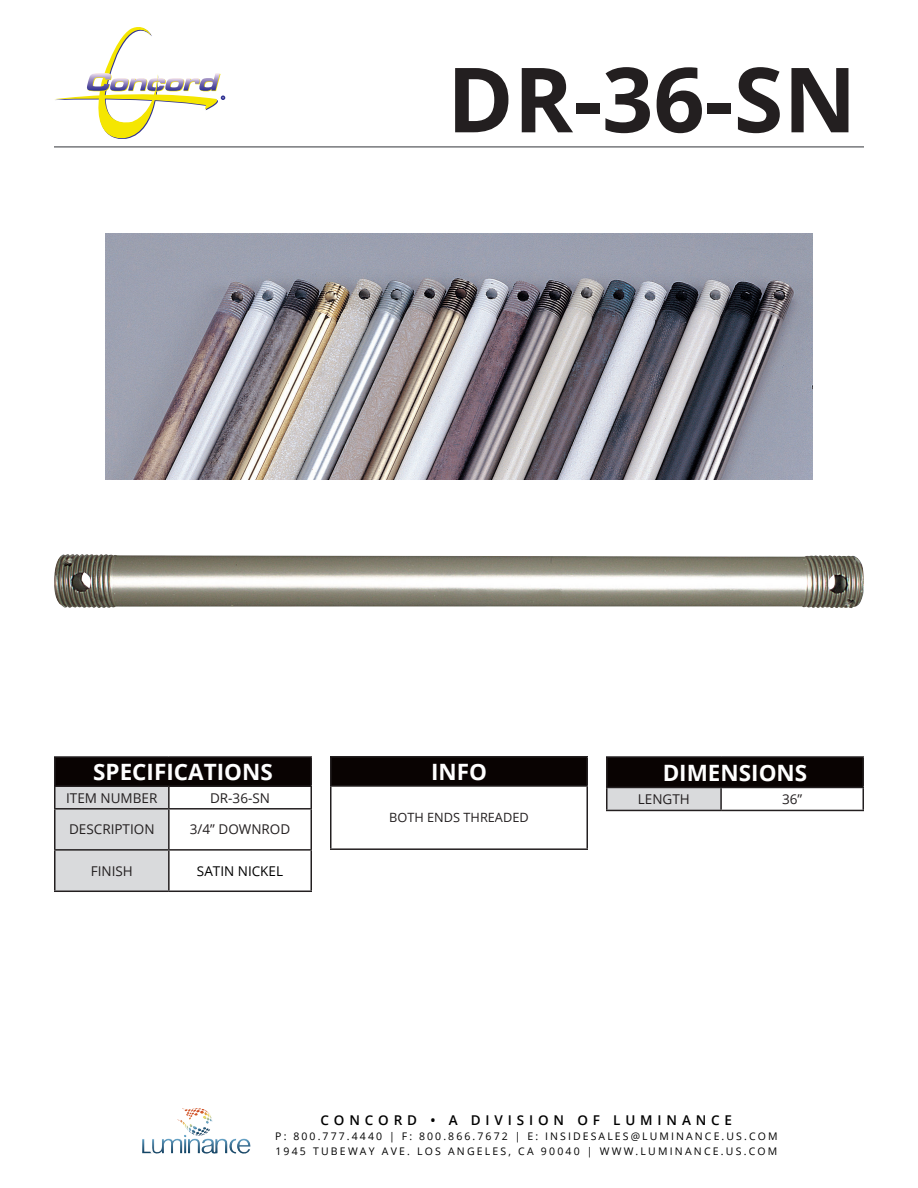
<style>
.page{position:relative;width:918px;height:1188px;background:#fff}
.page>*{position:absolute;margin:0;border:0;box-sizing:border-box;transform-origin:0 0}
.t1{font:700 90px "Open Sans";color:#231f20}
.t2{font:700 22.5px "Open Sans";color:#fff}
.t3{font:13.5px "Open Sans";color:#231f20}
.t4{font:600 13.5px "Open Sans";letter-spacing:.36em;color:#000}
.t5{font:13.5px "Open Sans";color:#000}
.t6{font:12.75px "Open Sans";color:#231f20}
.t7{font:10.5px/15px "Open Sans";letter-spacing:.21em;color:#000}
</style>
<div class="page">
<hr style="left:54px;top:146px;width:810px;height:2px;background:#76787b">
<svg style="left:54px;top:27px;width:171px;height:121px"></svg>
<img style="left:182px;top:1108px;width:29px;height:9px">
<div style="left:331px;top:757px;width:256px;height:29px;background:#090302"></div>
<hr style="left:330px;top:756px;width:258px;height:2px;background:#231f20">
<hr style="left:330px;top:758px;width:2px;height:27px;background:#231f20">
<hr style="left:586px;top:758px;width:2px;height:27px;background:#231f20">
<hr style="left:330px;top:785px;width:258px;height:2px;background:#231f20">
<hr style="left:330px;top:787px;width:2px;height:61px;background:#231f20">
<hr style="left:586px;top:787px;width:2px;height:61px;background:#231f20">
<hr style="left:330px;top:848px;width:258px;height:2px;background:#231f20">
<div style="left:607px;top:757px;width:256px;height:30px;background:#090302"></div>
<div style="left:607px;top:787px;width:114px;height:23px;background:#d9dadc"></div>
<hr style="left:606px;top:756px;width:115px;height:2px;background:#231f20">
<hr style="left:606px;top:758px;width:2px;height:29px;background:#231f20">
<hr style="left:721px;top:756px;width:143px;height:2px;background:#231f20">
<hr style="left:862px;top:758px;width:2px;height:29px;background:#231f20">
<hr style="left:606px;top:787px;width:115px;height:1px;background:#231f20">
<hr style="left:606px;top:788px;width:2px;height:22px;background:#231f20">
<hr style="left:721px;top:787px;width:143px;height:1px;background:#231f20">
<hr style="left:720px;top:788px;width:2px;height:22px;background:#231f20">
<hr style="left:862px;top:788px;width:2px;height:22px;background:#231f20">
<hr style="left:606px;top:810px;width:115px;height:1px;background:#231f20">
<hr style="left:721px;top:810px;width:143px;height:1px;background:#231f20">
<div style="left:55px;top:757px;width:256px;height:29px;background:#090302"></div>
<div style="left:56px;top:787px;width:112px;height:104px;background:#d9dadc"></div>
<hr style="left:54px;top:756px;width:115px;height:2px;background:#231f20">
<hr style="left:54px;top:758px;width:2px;height:27px;background:#231f20">
<hr style="left:169px;top:756px;width:143px;height:2px;background:#231f20">
<hr style="left:310px;top:758px;width:2px;height:27px;background:#231f20">
<hr style="left:54px;top:785px;width:115px;height:2px;background:#231f20">
<hr style="left:54px;top:787px;width:2px;height:21px;background:#231f20">
<hr style="left:169px;top:785px;width:143px;height:2px;background:#231f20">
<hr style="left:168px;top:787px;width:2px;height:21px;background:#231f20">
<hr style="left:310px;top:787px;width:2px;height:21px;background:#231f20">
<hr style="left:54px;top:808px;width:115px;height:2px;background:#231f20">
<hr style="left:54px;top:810px;width:2px;height:39px;background:#231f20">
<hr style="left:169px;top:808px;width:143px;height:2px;background:#231f20">
<hr style="left:168px;top:810px;width:2px;height:39px;background:#231f20">
<hr style="left:310px;top:810px;width:2px;height:39px;background:#231f20">
<hr style="left:54px;top:849px;width:115px;height:2px;background:#231f20">
<hr style="left:54px;top:851px;width:2px;height:40px;background:#231f20">
<hr style="left:169px;top:849px;width:143px;height:2px;background:#231f20">
<hr style="left:168px;top:851px;width:2px;height:40px;background:#231f20">
<hr style="left:310px;top:851px;width:2px;height:40px;background:#231f20">
<hr style="left:54px;top:891px;width:115px;height:1px;background:#231f20">
<hr style="left:169px;top:891px;width:143px;height:1px;background:#231f20">
<img style="left:105px;top:233px;width:708px;height:247px">
<img style="left:54px;top:554px;width:810px;height:54px">
<p class="t1" style="left:447px;top:36px;width:411px">DR-36-SN</p>
<p class="t2" style="left:93px;top:756px;width:181px">SPECIFICATIONS</p>
<p class="t3" style="left:66px;top:789px;width:93px">ITEM NUMBER</p>
<p class="t3" style="left:210px;top:789px;width:61px">DR-36-SN</p>
<p class="t3" style="left:69px;top:820px;width:87px">DESCRIPTION</p>
<p class="t3" style="left:190px;top:820px;width:102px">3/4” DOWNROD</p>
<p class="t3" style="left:91px;top:862px;width:44px">FINISH</p>
<p class="t5" style="left:197px;top:862px;width:88px">SATIN NICKEL</p>
<p class="t2" style="left:431px;top:756px;width:58px">INFO</p>
<p class="t6" style="left:389px;top:809px;width:141px">BOTH ENDS THREADED</p>
<p class="t2" style="left:663px;top:757px;width:146px">DIMENSIONS</p>
<p class="t3" style="left:638px;top:790px;width:53px">LENGTH</p>
<p class="t3" style="left:782px;top:790px;width:22px">36”</p>
<p class="t4" style="left:321px;top:1111px;width:413px">CONCORD • A DIVISION OF LUMINANCE</p>
<p class="t7" style="left:275px;top:1128px;width:504px">P: 800.777.4440 | F: 800.866.7672 | E: INSIDESALES@LUMINANCE.US.COM<br>1945 TUBEWAY AVE. LOS ANGELES, CA 90040 | WWW.LUMINANCE.US.COM</p>
</div>
